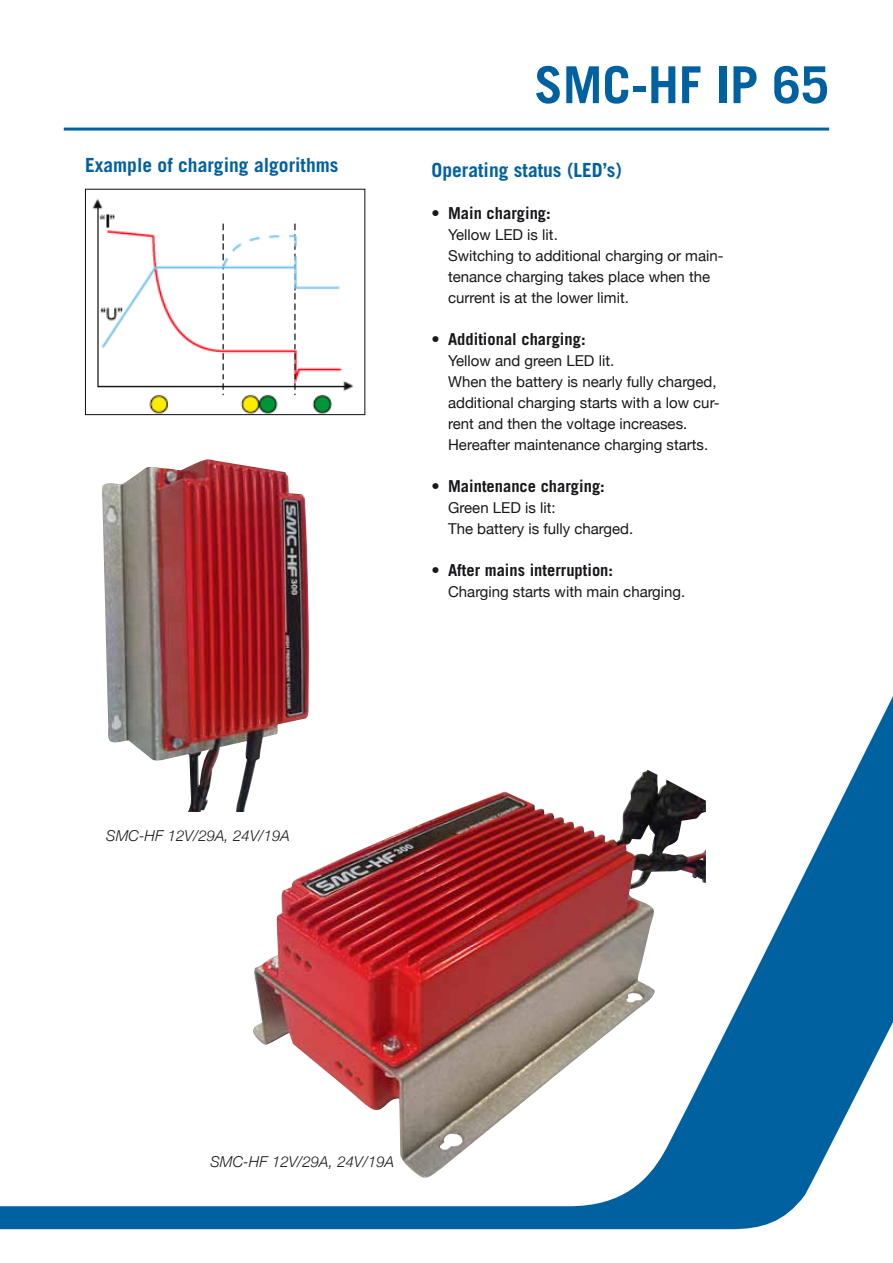
<style>
.page{position:relative;width:893px;height:1263px;background:#fff}
.page>*{position:absolute;margin:0;border:0;box-sizing:border-box;transform-origin:0 0}
.t1{font:700 51px "Trade Gothic";color:#0061a1}
.t2{font:700 19.5px "Trade Gothic";color:#0061a1}
.t3{font:700 16.5px "Trade Gothic";color:#1a171c}
.t4{font:15px/21px "Helvetica Neue";color:#1a171c}
.t5{font:italic 300 15px "Helvetica Neue";color:#1a171c}
</style>
<div class="page">
<svg style="left:0;top:696px;width:893px;height:533px"></svg>
<img style="left:93px;top:198px;width:260px;height:215px">
<div style="left:85px;top:189px;width:280px;height:226px;border:1px solid #1a171c"></div>
<img style="left:102px;top:459px;width:208px;height:353px">
<div style="left:111px;top:192px;width:236px;height:17px;background:#fff"></div>
<img style="left:253px;top:770px;width:453px;height:407px">
<hr style="left:64px;top:128px;width:765px;height:3px;background:#0065a6">
<h2 class="t2" style="left:85px;top:153px;width:255px">Example of charging algorithms</h2>
<p class="t5" style="left:106px;top:826px;width:185px">SMC-HF 12V/29A, 24V/19A</p>
<h1 class="t1" style="left:534px;top:54px;width:296px">SMC-HF IP 65</h1>
<h2 class="t2" style="left:432px;top:158px;width:192px">Operating status (LED’s)</h2>
<p class="t3" style="left:432px;top:203px;width:121px">• Main charging:</p>
<p class="t4" style="left:448px;top:224px;width:277px">Yellow LED is lit.<br>Switching to additional charging or main&shy;tenance charging takes place when the current is at the lower limit.</p>
<p class="t3" style="left:432px;top:329px;width:156px">• Additional charging:</p>
<p class="t4" style="left:448px;top:350px;width:273px">Yellow and green LED lit.<br>When the battery is nearly fully charged, additional charging starts with a low cur&shy;rent and then the voltage increases.<br>Hereafter maintenance charging starts.</p>
<p class="t3" style="left:432px;top:476px;width:175px">• Maintenance charging:</p>
<p class="t4" style="left:448px;top:497px;width:187px">Green LED is lit:<br>The battery is fully charged.</p>
<p class="t3" style="left:432px;top:560px;width:183px">• After mains interruption:</p>
<p class="t4" style="left:448px;top:581px;width:239px">Charging starts with main charging.</p>
<p class="t5" style="left:210px;top:1152px;width:185px">SMC-HF 12V/29A, 24V/19A</p>
</div>
